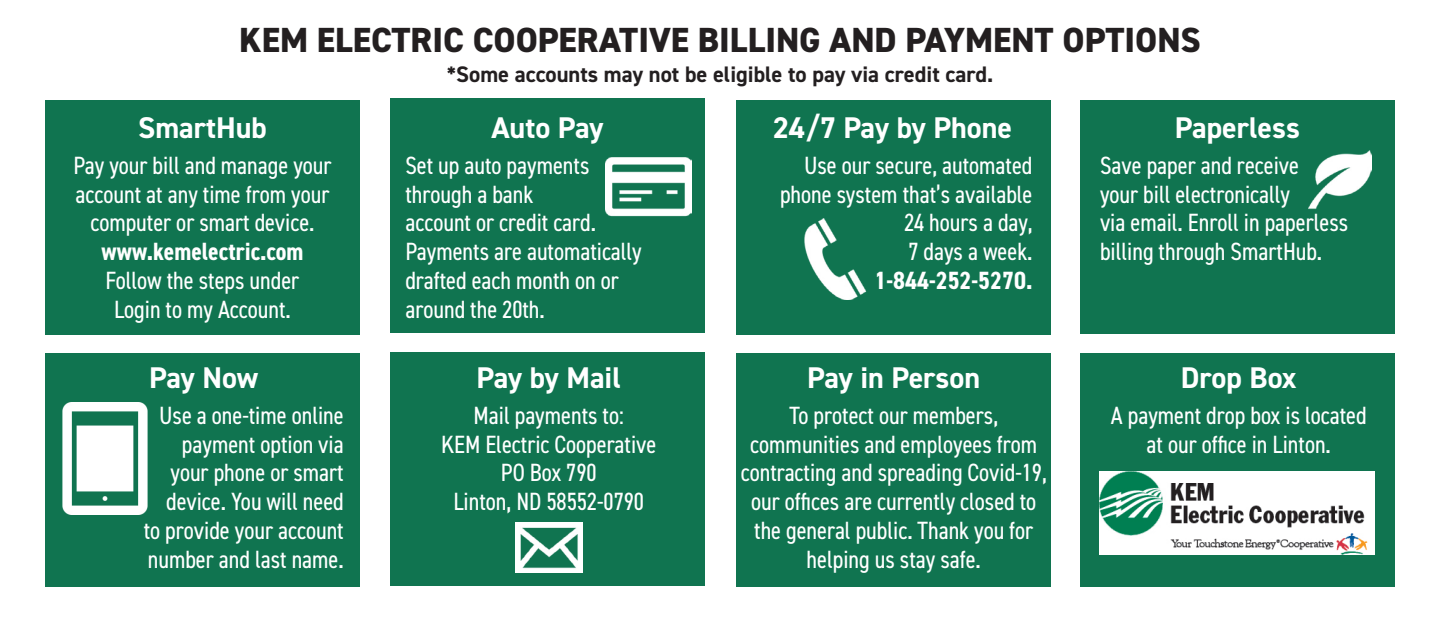
<style>
.page{position:relative;width:1440px;height:630px;background:#fff}
.page>*{position:absolute;margin:0;border:0;box-sizing:border-box;transform-origin:0 0}
.t1{font:800 35px "DIN2014";color:#231f20}
.t2{font:700 30px "DIN2014";color:#fff}
.t3{font:condensed 25px/28.8px "DIN2014";color:#fff;text-align:center}
.t4{font:700 condensed 25px "DIN2014";color:#fff}
.t5{font:700 22.5px "DIN2014";color:#231f20}
</style>
<div class="page">
<div style="left:45px;top:100px;width:315px;height:234px;background:#107450"></div>
<div style="left:45px;top:353px;width:315px;height:234px;background:#107450"></div>
<div style="left:390px;top:99px;width:315px;height:234px;background:#107450"></div>
<div style="left:390px;top:352px;width:315px;height:234px;background:#107450"></div>
<div style="left:736px;top:100px;width:315px;height:234px;background:#107450"></div>
<div style="left:736px;top:353px;width:315px;height:234px;background:#107450"></div>
<div style="left:1080px;top:100px;width:315px;height:234px;background:#107450"></div>
<div style="left:1080px;top:353px;width:315px;height:234px;background:#107450"></div>
<img style="left:605px;top:157px;width:87px;height:60px">
<img style="left:515px;top:522px;width:67px;height:51px">
<img style="left:804px;top:218px;width:63px;height:81px">
<img style="left:1309px;top:150px;width:63px;height:59px">
<img style="left:62px;top:402px;width:86px;height:113px">
<img style="left:1100px;top:471px;width:275px;height:83px">
<h1 class="t1" style="left:239px;top:17px;width:963px">KEM ELECTRIC COOPERATIVE BILLING AND PAYMENT OPTIONS</h1>
<p class="t5" style="left:447px;top:59px;width:548px">*Some accounts may not be eligible to pay via credit card.</p>
<p class="t2" style="left:138px;top:108px;width:130px">SmartHub</p>
<p class="t2" style="left:491px;top:108px;width:114px">Auto Pay</p>
<p class="t2" style="left:773px;top:108px;width:241px">24/7 Pay by Phone</p>
<p class="t2" style="left:1175px;top:108px;width:127px">Paperless</p>
<p class="t3" style="left:73px;top:150px;width:260px">Pay your bill and manage your account at any time from your computer or smart device.</p>
<p class="t4" style="left:101px;top:235px;width:204px">www.kemelectric.com</p>
<p class="t3" style="left:106px;top:265px;width:195px">Follow the steps under<br>Login to my Account.</p>
<p class="t3" style="left:405px;top:150px;width:238px;text-align:left">Set up auto payments through a bank<br>account or credit card.<br>Payments are automatically drafted each month on or around the 20th.</p>
<p class="t3" style="left:780px;top:150px;width:254px;text-align:right">Use our secure, automated phone system that’s available<br>24 hours a day,<br>7 days a week.</p>
<p class="t3" style="left:1100px;top:150px;width:250px;text-align:left">Save paper and receive<br>your bill electronically<br>via email. Enroll in paperless billing through SmartHub.</p>
<p class="t4" style="left:875px;top:264px;width:159px">1-844-252-5270.</p>
<p class="t2" style="left:149px;top:358px;width:111px">Pay Now</p>
<p class="t2" style="left:476px;top:358px;width:146px">Pay by Mail</p>
<p class="t2" style="left:807px;top:358px;width:174px">Pay in Person</p>
<p class="t2" style="left:1181px;top:358px;width:117px">Drop Box</p>
<p class="t3" style="left:144px;top:400px;width:202px;text-align:right">Use a one-time online payment option via your phone or smart device. You will need to provide your account number and last name.</p>
<p class="t3" style="left:441px;top:400px;width:217px">Mail payments to:<br>KEM Electric Cooperative<br>PO Box 790<br>Linton, ND 58552-0790</p>
<p class="t3" style="left:741px;top:400px;width:308px">To protect our members, communities and employees from contracting and spreading Covid-19, our offices are currently closed to the general public. Thank you for helping us stay safe.</p>
<p class="t3" style="left:1111px;top:400px;width:257px">A payment drop box is located at our office in Linton.</p>
</div>
